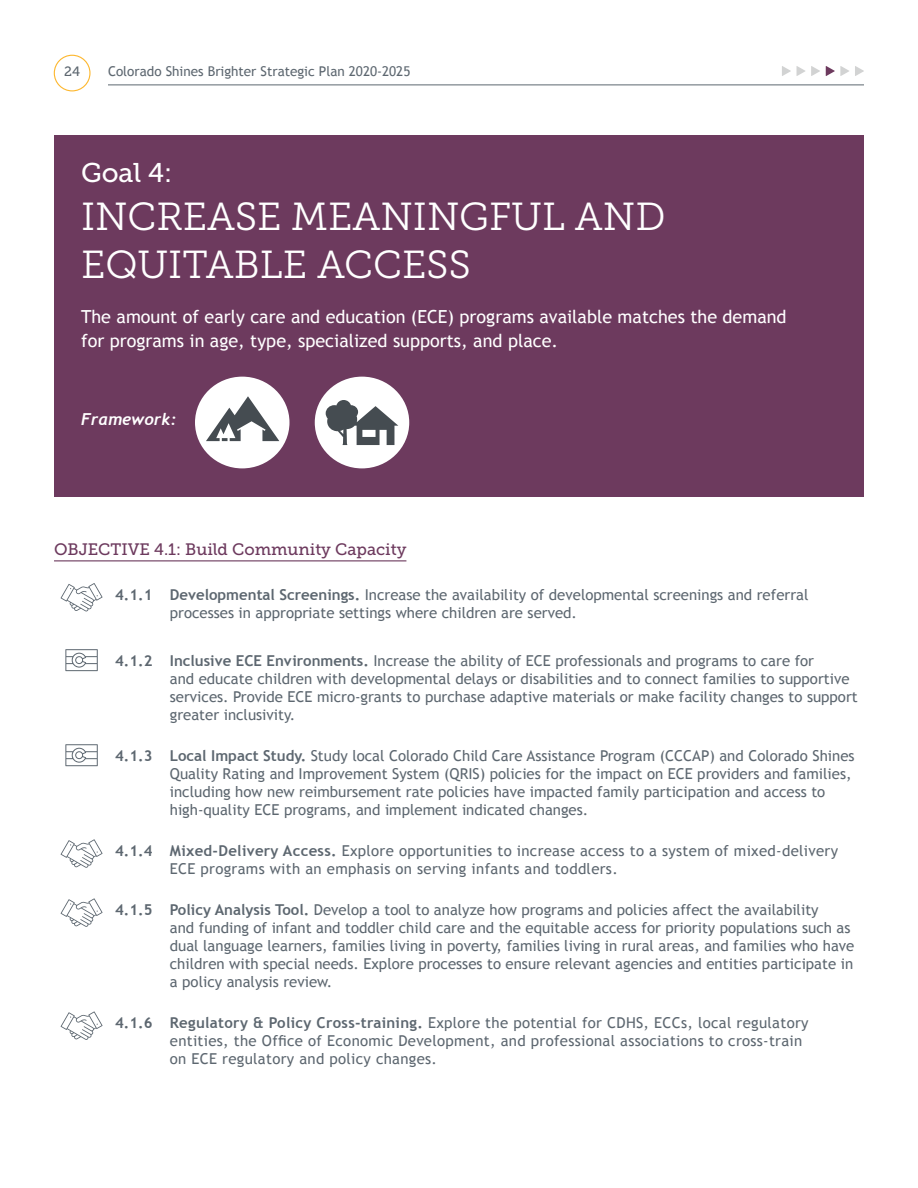
<style>
.page{position:relative;width:918px;height:1188px;background:#fff}
.page>*{position:absolute;margin:0;border:0;box-sizing:border-box;transform-origin:0 0}
.t1{font:39px/48px "Museo Slab 300";color:#fff}
.t2{font:27px "Museo Slab 500";color:#fff}
.t3{font:18px/24px "Trebuchet MS";color:#fff}
.t4{font:16.5px "Museo Slab 500";color:#6d3a5e}
.t5{font:italic 700 16.5px "Trebuchet";letter-spacing:.01em;color:#fff}
.t6{font:15px/18px "Trebuchet MS";color:#5d6770}
.t7{font:15px/18px "Trebuchet MS";letter-spacing:.02em;color:#5d6770}
.t8{font:700 15px "Trebuchet MS";color:#5d6770}
.t9{font:13.5px "Trebuchet MS";color:#5d6770}
.t10{font:13.5px "Museo Slab 500";color:#5d6770}
.s1{font-weight:700}
</style>
<div class="page">
<div style="left:54px;top:55px;width:37px;height:36px;border:1px solid #fdb72e;border-radius:50%"></div>
<hr style="left:108px;top:85px;width:756px;height:1px;background:#5d6770">
<svg style="left:782px;top:66px;width:9px;height:10px"></svg>
<svg style="left:797px;top:66px;width:23px;height:10px"></svg>
<svg style="left:826px;top:66px;width:23px;height:10px"></svg>
<svg style="left:855px;top:66px;width:9px;height:10px"></svg>
<hr style="left:54px;top:560px;width:352px;height:1px;background:#6d3a5e">
<svg style="left:61px;top:583px;width:42px;height:28px"></svg>
<svg style="left:65px;top:649px;width:33px;height:22px"></svg>
<svg style="left:65px;top:744px;width:33px;height:22px"></svg>
<svg style="left:61px;top:839px;width:42px;height:29px"></svg>
<svg style="left:61px;top:898px;width:42px;height:29px"></svg>
<svg style="left:61px;top:1011px;width:42px;height:29px"></svg>
<div style="left:54px;top:135px;width:810px;height:362px;background:#6d3a5e"></div>
<div style="left:195px;top:377px;width:95px;height:91px;background:#fff;border-radius:50%"></div>
<svg style="left:206px;top:396px;width:73px;height:45px"></svg>
<div style="left:315px;top:377px;width:94px;height:91px;background:#fff;border-radius:50%"></div>
<svg style="left:326px;top:400px;width:72px;height:45px"></svg>
<p class="t10" style="left:64px;top:64px;width:17px">24</p>
<p class="t9" style="left:108px;top:63px;width:304px">Colorado Shines Brighter Strategic Plan 2020-2025</p>
<p class="t2" style="left:81px;top:158px;width:93px">Goal 4:</p>
<p class="t1" style="left:81px;top:193px;width:586px">INCREASE MEANINGFUL AND<br>EQUITABLE ACCESS</p>
<p class="t3" style="left:81px;top:305px;width:707px">The amount of early care and education (ECE) programs available matches the demand for programs in age, type, specialized supports, and place.</p>
<p class="t5" style="left:81px;top:409px;width:97px">Framework:</p>
<p class="t4" style="left:54px;top:540px;width:354px">OBJECTIVE 4.1: Build Community Capacity</p>
<p class="t8" style="left:115px;top:585px;width:39px">4.1.1</p>
<p class="t6" style="left:170px;top:586px;width:640px"><span class="s1">Developmental Screenings.</span> Increase the availability of developmental screenings and referral processes in appropriate settings where children are served.</p>
<p class="t8" style="left:115px;top:652px;width:39px">4.1.2</p>
<p class="t6" style="left:170px;top:652px;width:689px"><span class="s1">Inclusive ECE Environments.</span> Increase the ability of ECE professionals and programs to care for<br>and educate children with developmental delays or disabilities and to connect families to supportive services. Provide ECE micro-grants to purchase adaptive materials or make facility changes to support greater inclusivity.</p>
<p class="t8" style="left:115px;top:747px;width:39px">4.1.3</p>
<p class="t6" style="left:170px;top:747px;width:686px"><span class="s1">Local Impact Study.</span> Study local Colorado Child Care Assistance Program (CCCAP) and Colorado Shines Quality Rating and Improvement System (QRIS) policies for the impact on ECE providers and families, including how new reimbursement rate policies have impacted family participation and access to high-quality ECE programs, and implement indicated changes.</p>
<p class="t8" style="left:115px;top:842px;width:39px">4.1.4</p>
<p class="t7" style="left:170px;top:842px;width:670px"><span class="s1">Mixed-Delivery Access.</span> Explore opportunities to increase access to a system of mixed-delivery<br>ECE programs with an emphasis on serving infants and toddlers.</p>
<p class="t8" style="left:115px;top:901px;width:39px">4.1.5</p>
<p class="t6" style="left:170px;top:901px;width:686px"><span class="s1">Policy Analysis Tool.</span> Develop a tool to analyze how programs and policies affect the availability<br>and funding of infant and toddler child care and the equitable access for priority populations such as dual language learners, families living in poverty, families living in rural areas, and families who have children with special needs. Explore processes to ensure relevant agencies and entities participate in a policy analysis review.</p>
<p class="t8" style="left:115px;top:1014px;width:39px">4.1.6</p>
<p class="t7" style="left:170px;top:1014px;width:640px"><span class="s1">Regulatory &amp; Policy Cross-training.</span> Explore the potential for CDHS, ECCs, local regulatory entities, the Office of Economic Development, and professional associations to cross-train on ECE regulatory and policy changes.</p>
</div>
